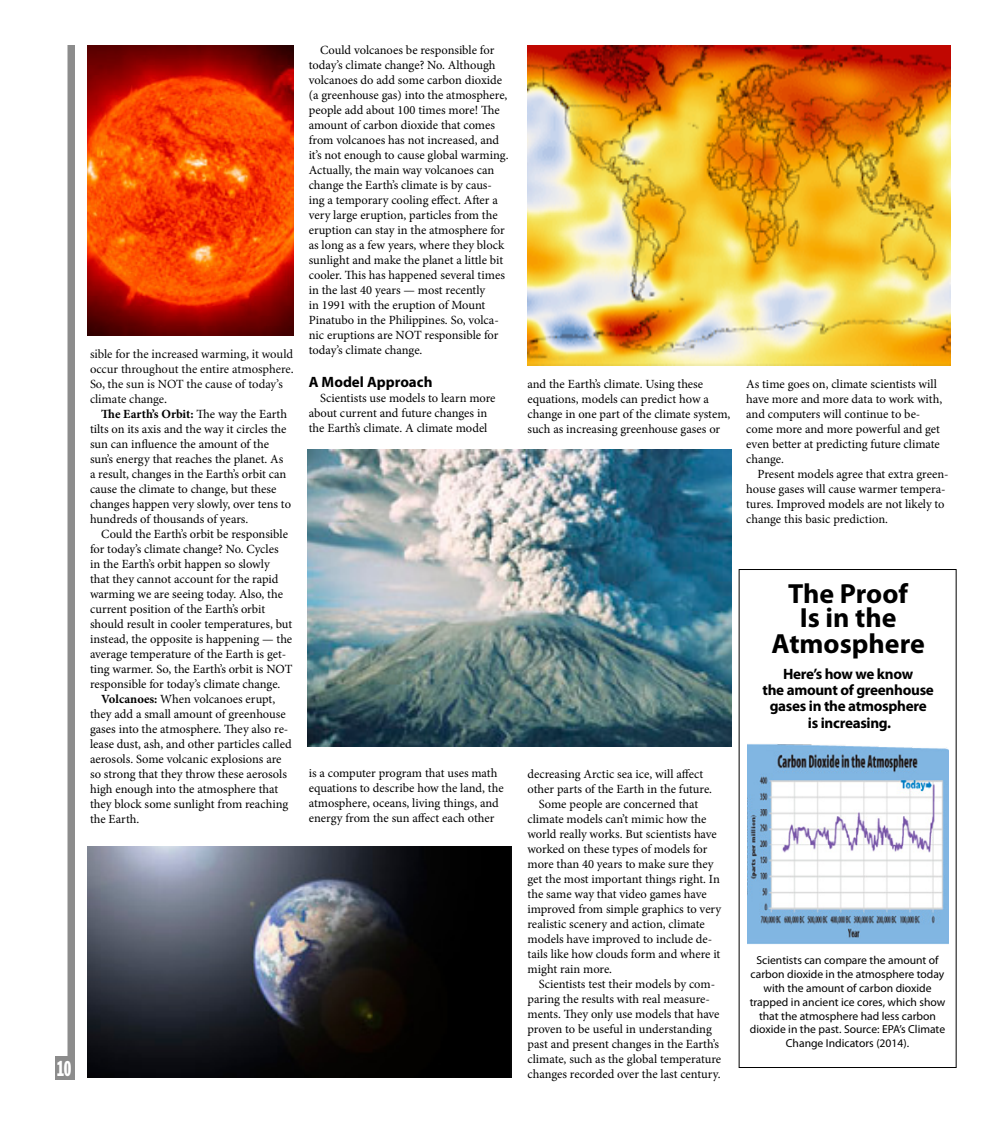
<style>
.page{position:relative;width:990px;height:1125px;background:#fff}
.page>*{position:absolute;margin:0;border:0;box-sizing:border-box;transform-origin:0 0}
.t1{font:700 27.75px/24.8px "Myriad Pro";color:#000;text-align:center}
.t2{font:900 22.5px "Franklin ITC Cond";color:#fff;scale:.8 1}
.t3{font:700 15px/16.1px "Myriad Pro";letter-spacing:-.02em;color:#000;text-align:center}
.t4{font:700 15px "Myriad Pro";color:#000}
.t5{font:12.5px/15px "Minion Pro";letter-spacing:-.005em;color:#000}
.t6{font:12.5px/15px "Minion";color:#000}
.t7{font:11.5px/13.9px "Myriad Pro";color:#000;text-align:center}
.s1{font-weight:700}
</style>
<div class="page">
<div style="left:68px;top:45px;width:7px;height:1035px;background:#8c8c8c"></div>
<div style="left:55px;top:1057px;width:19px;height:23px;background:#8c8c8c"></div>
<img style="left:87px;top:46px;width:207px;height:290px">
<img style="left:88px;top:846px;width:424px;height:231px">
<img style="left:747px;top:744px;width:202px;height:200px">
<div style="left:739px;top:569px;width:218px;height:499px;border:1px solid #000"></div>
<img style="left:528px;top:45px;width:422px;height:320px">
<img style="left:308px;top:450px;width:423px;height:297px">
<p class="t6" style="left:90px;top:347px;width:205px">sible for the increased warming, it would occur throughout the entire atmosphere.<br>So, the sun is NOT the cause of today’s climate change.</p>
<p class="t5" style="left:90px;top:407px;width:203px;text-indent:11px"><span class="s1">The Earth’s Orbit:</span> The way the Earth tilts on its axis and the way it circles the sun can influence the amount of the sun’s energy that reaches the planet. As a result, changes in the Earth’s orbit can cause the climate to change, but these changes happen very slowly, over tens to hundreds of thousands of years.</p>
<p class="t5" style="left:101px;top:527px;width:188px">Could the Earth’s orbit be responsible</p>
<p class="t5" style="left:90px;top:542px;width:190px">for today’s climate change? No. Cycles</p>
<p class="t5" style="left:90px;top:557px;width:181px">in the Earth’s orbit happen so slowly</p>
<p class="t5" style="left:90px;top:572px;width:190px">that they cannot account for the rapid</p>
<p class="t5" style="left:90px;top:587px;width:195px">warming we are seeing today. Also, the</p>
<p class="t5" style="left:90px;top:602px;width:177px">current position of the Earth’s orbit</p>
<p class="t5" style="left:90px;top:617px;width:204px">should result in cooler temperatures, but</p>
<p class="t5" style="left:90px;top:632px;width:204px">instead, the opposite is happening — the</p>
<p class="t5" style="left:90px;top:647px;width:198px">average temperature of the Earth is get-</p>
<p class="t5" style="left:90px;top:662px;width:204px">ting warmer. So, the Earth’s orbit is NOT</p>
<p class="t5" style="left:90px;top:677px;width:192px">responsible for today’s climate change.</p>
<p class="t5" style="left:101px;top:692px;width:176px"><span class="s1">Volcanoes:</span> When volcanoes erupt,</p>
<p class="t5" style="left:90px;top:707px;width:197px">they add a small amount of greenhouse</p>
<p class="t5" style="left:90px;top:722px;width:200px">gases into the atmosphere. They also re-</p>
<p class="t5" style="left:90px;top:737px;width:203px">lease dust, ash, and other particles called</p>
<p class="t5" style="left:90px;top:752px;width:193px">aerosols. Some volcanic explosions are</p>
<p class="t5" style="left:90px;top:767px;width:198px">so strong that they throw these aerosols</p>
<p class="t5" style="left:90px;top:782px;width:190px">high enough into the atmosphere that</p>
<p class="t5" style="left:90px;top:797px;width:200px">they block some sunlight from reaching</p>
<p class="t5" style="left:90px;top:812px;width:51px">the Earth.</p>
<p class="t5" style="left:309px;top:43px;width:201px;text-indent:11px">Could volcanoes be responsible for today’s climate change? No. Although volcanoes do add some carbon dioxide (a greenhouse gas) into the atmosphere, people add about 100 times more! The amount of carbon dioxide that comes from volcanoes has not increased, and it’s not enough to cause global warming.<br>Actually, the main way volcanoes can change the Earth’s climate is by caus&shy;ing a temporary cooling effect. After a very large eruption, particles from the eruption can stay in the atmosphere for as long as a few years, where they block sunlight and make the planet a little bit cooler. This has happened several times in the last 40 years — most recently<br>in 1991 with the eruption of Mount Pinatubo in the Philippines. So, volca&shy;nic eruptions are NOT responsible for today’s climate change.</p>
<p class="t4" style="left:309px;top:372px;width:125px">A Model Approach</p>
<p class="t5" style="left:309px;top:391px;width:188px;text-indent:11px">Scientists use models to learn more about current and future changes in the Earth’s climate. A climate model</p>
<p class="t5" style="left:309px;top:766px;width:196px">is a computer program that uses math equations to describe how the land, the atmosphere, oceans, living things, and energy from the sun affect each other</p>
<h2 class="t2" style="left:57px;top:1056px;width:19px">10</h2>
<p class="t5" style="left:528px;top:376px;width:204px">and the Earth’s climate. Using these equations, models can predict how a change in one part of the climate system, such as increasing greenhouse gases or</p>
<p class="t5" style="left:746px;top:376px;width:197px">As time goes on, climate scientists will have more and more data to work with, and computers will continue to be&shy;come more and more powerful and get even better at predicting future climate change.</p>
<p class="t5" style="left:746px;top:466px;width:204px;text-indent:11px">Present models agree that extra green&shy;house gases will cause warmer tempera&shy;tures. Improved models are not likely to change this basic prediction.</p>
<p class="t5" style="left:528px;top:766px;width:177px">decreasing Arctic sea ice, will affect</p>
<p class="t5" style="left:528px;top:781px;width:186px">other parts of the Earth in the future.</p>
<p class="t5" style="left:539px;top:796px;width:161px">Some people are concerned that</p>
<p class="t5" style="left:528px;top:811px;width:181px">climate models can’t mimic how the</p>
<p class="t5" style="left:528px;top:826px;width:191px">world really works. But scientists have</p>
<p class="t5" style="left:528px;top:841px;width:182px">worked on these types of models for</p>
<p class="t5" style="left:528px;top:856px;width:188px">more than 40 years to make sure they</p>
<p class="t5" style="left:528px;top:871px;width:194px">get the most important things right. In</p>
<p class="t5" style="left:528px;top:886px;width:181px">the same way that video games have</p>
<p class="t5" style="left:528px;top:901px;width:195px">improved from simple graphics to very</p>
<p class="t5" style="left:528px;top:916px;width:179px">realistic scenery and action, climate</p>
<p class="t5" style="left:528px;top:931px;width:186px">models have improved to include de-</p>
<p class="t5" style="left:528px;top:946px;width:194px">tails like how clouds form and where it</p>
<p class="t5" style="left:528px;top:961px;width:86px">might rain more.</p>
<p class="t5" style="left:539px;top:976px;width:178px">Scientists test their models by com-</p>
<p class="t5" style="left:528px;top:991px;width:184px">paring the results with real measure-</p>
<p class="t5" style="left:528px;top:1006px;width:194px">ments. They only use models that have</p>
<p class="t5" style="left:528px;top:1021px;width:186px">proven to be useful in understanding</p>
<p class="t5" style="left:528px;top:1036px;width:193px">past and present changes in the Earth’s</p>
<p class="t5" style="left:528px;top:1051px;width:195px">climate, such as the global temperature</p>
<p class="t5" style="left:528px;top:1066px;width:195px">changes recorded over the last century.</p>
<h1 class="t1" style="left:772px;top:581px;width:155px">The Proof<br>Is in the<br>Atmosphere</h1>
<p class="t3" style="left:762px;top:665px;width:173px">Here’s how we know<br>the amount of greenhouse gases in the atmosphere<br>is increasing.</p>
<p class="t7" style="left:750px;top:953px;width:197px">Scientists can compare the amount of carbon dioxide in the atmosphere today with the amount of carbon dioxide trapped in ancient ice cores, which show that the atmosphere had less carbon dioxide in the past. Source: EPA’s Climate Change Indicators (2014).</p>
</div>
